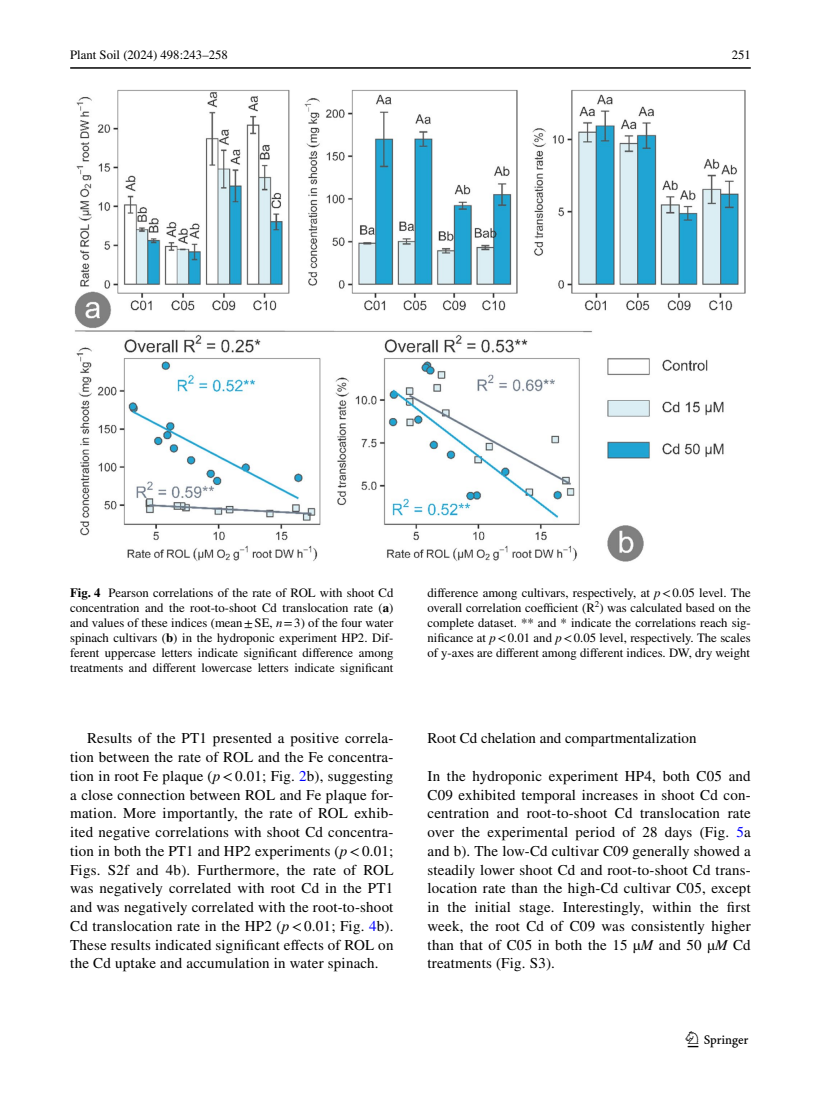
<style>
.page{position:relative;width:821px;height:1106px;background:#fff}
.page>*{position:absolute;margin:0;border:0;box-sizing:border-box;transform-origin:0 0}
.t1{font:22.5px "Springnew Regular 3";color:#000}
.t2{font:15px/18.8px "STIX";letter-spacing:.015em;color:#000;text-align:justify}
.t3{font:12.75px/15px "STIX";color:#000;text-align:justify}
.s1{font-weight:700}
.s2{font-style:italic}
.s3{color:#00f}
</style>
<div class="page">
<hr style="left:70px;top:67px;width:680px;height:2px;background:#000">
<img style="left:74px;top:89px;width:672px;height:473px">
<p class="t3" style="left:70px;top:48px;width:159px">Plant Soil (2024) 498:243–258</p>
<p class="t3" style="left:731px;top:49px;width:21px">251</p>
<p class="t3" style="left:70px;top:586px;width:325px"><span class="s1">Fig. 4</span> Pearson correlations of the rate of ROL with shoot Cd concentration and the root-to-shoot Cd translocation rate (<span class="s1">a</span>) and values of these indices (mean±SE, <span class="s2">n</span>=3) of the four water spinach cultivars (<span class="s1">b</span>) in the hydroponic experiment HP2. Dif&shy;ferent uppercase letters indicate significant difference among treatments and different lowercase letters indicate significant</p>
<p class="t3" style="left:427px;top:586px;width:325px">difference among cultivars, respectively, at <span class="s2">p</span>&lt;0.05 level. The overall correlation coefficient (R<sup>2</sup>) was calculated based on the complete dataset. ** and * indicate the correlations reach sig&shy;nificance at <span class="s2">p</span>&lt;0.01 and <span class="s2">p</span>&lt;0.05 level, respectively. The scales of y-axes are different among different indices. DW, dry weight</p>
<p class="t2" style="left:70px;top:730px;width:325px;text-indent:17px">Results of the PT1 presented a positive correla&shy;tion between the rate of ROL and the Fe concentra&shy;tion in root Fe plaque (<span class="s2">p</span>&lt;0.01; Fig. <span class="s3">2</span>b), suggesting a close connection between ROL and Fe plaque for&shy;mation. More importantly, the rate of ROL exhib&shy;ited negative correlations with shoot Cd concentra&shy;tion in both the PT1 and HP2 experiments (<span class="s2">p</span>&lt;0.01; Figs. S2f and 4b). Furthermore, the rate of ROL was negatively correlated with root Cd in the PT1 and was negatively correlated with the root-to-shoot Cd translocation rate in the HP2 (<span class="s2">p</span>&lt;0.01; Fig. <span class="s3">4</span>b).<br>These results indicated significant effects of ROL on the Cd uptake and accumulation in water spinach.</p>
<p class="t2" style="left:427px;top:730px;width:270px">Root Cd chelation and compartmentalization</p>
<p class="t2" style="left:427px;top:767px;width:325px">In the hydroponic experiment HP4, both C05 and C09 exhibited temporal increases in shoot Cd con&shy;centration and root-to-shoot Cd translocation rate over the experimental period of 28 days (Fig. <span class="s3">5</span>a and b). The low-Cd cultivar C09 generally showed a steadily lower shoot Cd and root-to-shoot Cd trans&shy;location rate than the high-Cd cultivar C05, except in the initial stage. Interestingly, within the first week, the root Cd of C09 was consistently higher than that of C05 in both the 15 µ<span class="s2">M</span> and 50 µ<span class="s2">M</span> Cd treatments (Fig. S3).</p>
<h1 class="t1" style="left:687px;top:1031px;width:62px">1 3</h1>
</div>
